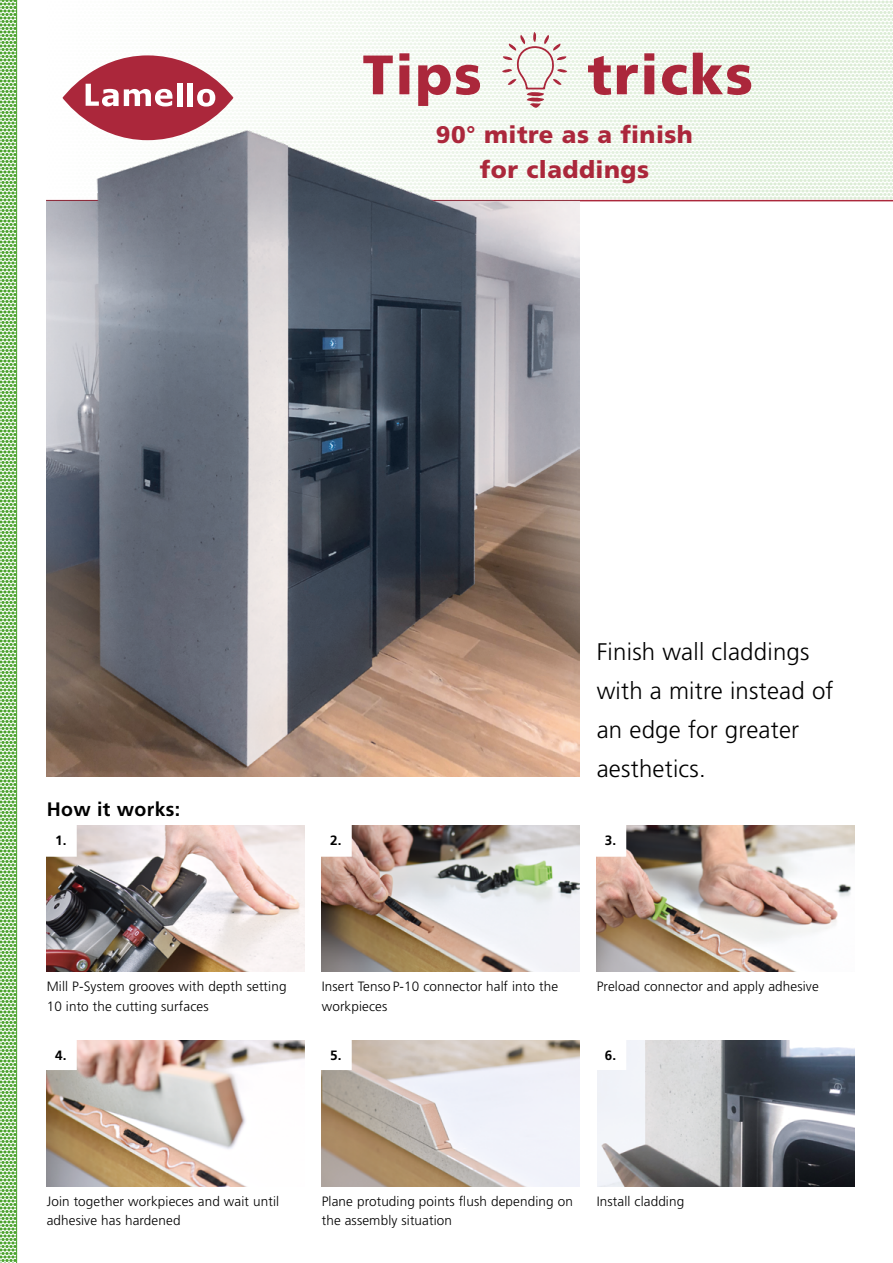
<style>
.page{position:relative;width:893px;height:1263px;background:#fff}
.page>*{position:absolute;margin:0;border:0;box-sizing:border-box;transform-origin:0 0}
.t1{font:900 55.5px "Frutiger LT Pro";letter-spacing:.03em;color:#ab273b}
.t2{font:300 24px/39px "Frutiger LT Pro";letter-spacing:.01em;color:#000}
.t3{font:900 24px/34.5px "Frutiger LT Pro";letter-spacing:.02em;color:#ab273b;text-align:center}
.t4{font:700 19.5px "Frutiger LT Pro";letter-spacing:.02em;color:#000}
.t5{font:300 13.5px/19.5px "Frutiger LT Pro";letter-spacing:.01em;color:#000}
.t6{font:700 13.5px "Frutiger LT Pro";color:#000}
</style>
<div class="page">
<img style="left:322px;top:826px;width:258px;height:146px">
<img style="left:597px;top:826px;width:258px;height:146px">
<svg style="left:17px;top:0;width:876px;height:200px"></svg>
<hr style="left:46px;top:200px;width:847px;height:1px;background:#ab273b">
<img style="left:47px;top:107px;width:533px;height:670px">
<svg style="left:63px;top:55px;width:170px;height:85px;background:#b74858"></svg>
<div style="left:177px;top:83px;width:6px;height:23px;background:#fff"></div>
<div style="left:188px;top:83px;width:5px;height:23px;background:#fff"></div>
<svg style="left:197px;top:89px;width:18px;height:18px"></svg>
<svg style="left:86px;top:84px;width:86px;height:22px"></svg>
<img style="left:47px;top:826px;width:258px;height:146px">
<img style="left:47px;top:1040px;width:258px;height:146px">
<img style="left:322px;top:1040px;width:258px;height:146px">
<img style="left:597px;top:1040px;width:258px;height:146px">
<div style="left:47px;top:826px;width:28px;height:29px;background:#fff"></div>
<div style="left:45px;top:824px;width:32px;height:33px;border:3px solid #fff"></div>
<div style="left:47px;top:1040px;width:28px;height:28px;background:#fff"></div>
<div style="left:322px;top:826px;width:28px;height:29px;background:#fff"></div>
<div style="left:320px;top:824px;width:32px;height:33px;border:3px solid #fff"></div>
<div style="left:322px;top:1040px;width:28px;height:28px;background:#fff"></div>
<div style="left:596px;top:826px;width:29px;height:29px;background:#fff"></div>
<div style="left:596px;top:1040px;width:29px;height:28px;background:#fff"></div>
<svg style="left:0;top:0;width:17px;height:1263px;background:#97c986"></svg>
<svg style="left:502px;top:32px;width:65px;height:76px"></svg>
<h1 class="t1" style="left:363px;top:41px;width:121px">Tips</h1>
<h1 class="t1" style="left:587px;top:41px;width:167px">tricks</h1>
<h2 class="t3" style="left:436px;top:117px;width:259px">90° mitre as a finish for claddings</h2>
<h3 class="t4" style="left:47px;top:798px;width:135px">How it works:</h3>
<p class="t6" style="left:55px;top:832px;width:13px">1.</p>
<p class="t6" style="left:330px;top:832px;width:13px">2.</p>
<h2 class="t2" style="left:597px;top:632px;width:238px">Finish wall claddings with a mitre instead of an edge for greater aesthetics.</h2>
<p class="t6" style="left:605px;top:832px;width:13px">3.</p>
<p class="t5" style="left:47px;top:977px;width:241px">Mill P-System grooves with depth setting<br>10 into the cutting surfaces</p>
<p class="t6" style="left:55px;top:1047px;width:13px">4.</p>
<p class="t5" style="left:322px;top:977px;width:238px">Insert Tenso P-10 connector half into the workpieces</p>
<p class="t6" style="left:330px;top:1047px;width:13px">5.</p>
<p class="t5" style="left:597px;top:977px;width:224px">Preload connector and apply adhesive</p>
<p class="t6" style="left:605px;top:1047px;width:13px">6.</p>
<p class="t5" style="left:47px;top:1191px;width:234px">Join together workpieces and wait until adhesive has hardened</p>
<p class="t5" style="left:322px;top:1191px;width:253px">Plane protuding points flush depending on the assembly situation</p>
<p class="t5" style="left:597px;top:1191px;width:89px">Install cladding</p>
</div>
